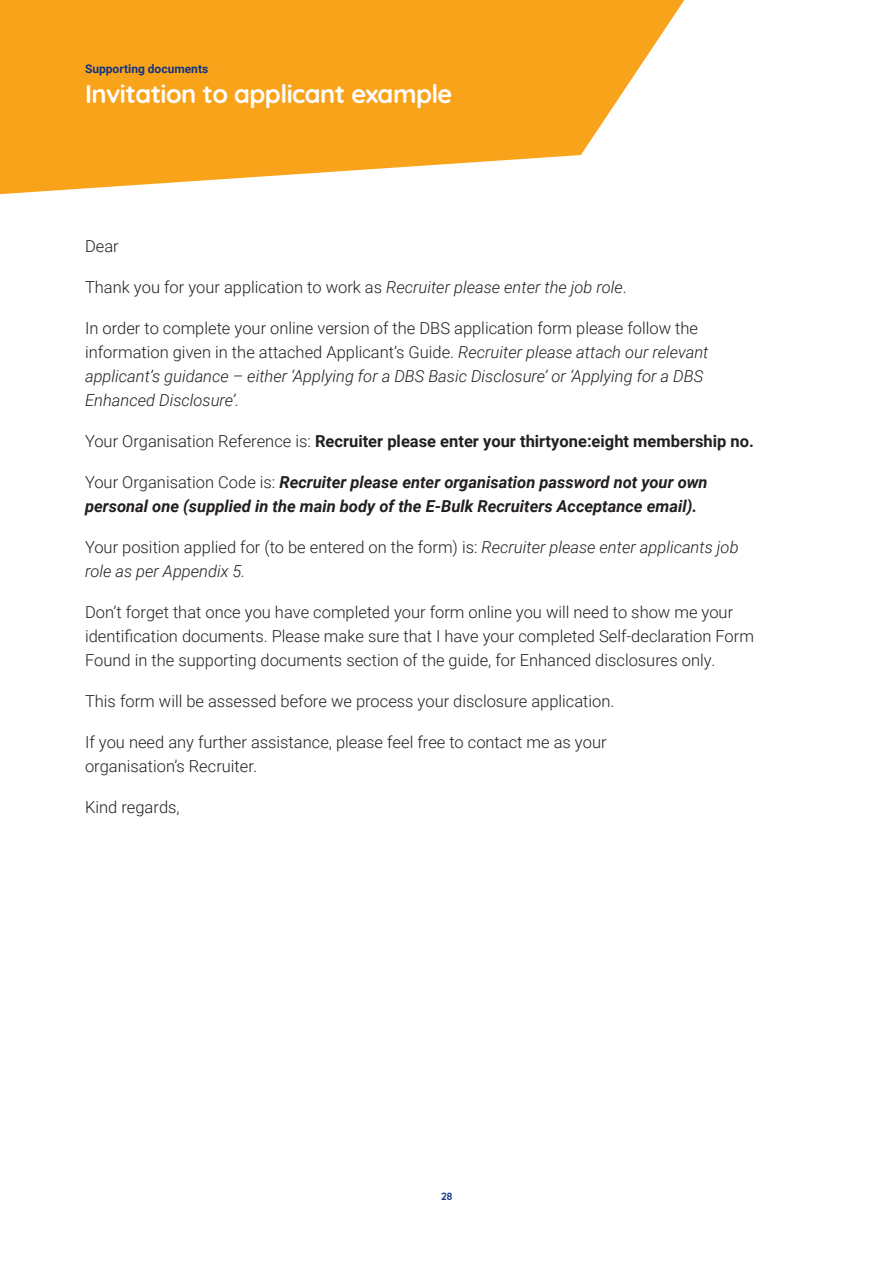
<style>
.page{position:relative;width:893px;height:1263px;background:#fff}
.page>*{position:absolute;margin:0;border:0;box-sizing:border-box;transform-origin:0 0}
.t1{font:700 25.5px "Quicksand";letter-spacing:-.02em;color:#fff}
.t2{font:300 16.5px/24px "Roboto";color:#231f20}
.t3{font:italic 300 16.5px/24px "Roboto";color:#231f20}
.t4{font:italic 700 16.5px/24px "Roboto";color:#231f20}
.t5{font:700 16.5px "Roboto";color:#231f20}
.t6{font:700 12px "Roboto";color:#11367e}
.t7{font:700 10.5px "Quicksand";color:#11367e}
.s1{font-style:italic}
.s2{font-style:normal}
.s3{font-weight:300}
.s4{font-weight:300;font-style:normal}
</style>
<div class="page">
<svg style="left:0;top:0;width:684px;height:194px;fill:#f9a31b"></svg>
<p class="t6" style="left:85px;top:60px;width:125px">Supporting documents</p>
<h1 class="t1" style="left:85px;top:73px;width:369px">Invitation to applicant example</h1>
<p class="t2" style="left:85px;top:234px;width:35px">Dear</p>
<p class="t2" style="left:85px;top:275px;width:541px">Thank you for your application to work as <span class="s1">Recruiter please enter the job role</span>.</p>
<p class="t3" style="left:85px;top:316px;width:625px"><span class="s2">In order to complete your online version of the DBS application form please follow the information given in the attached Applicant’s Guide.</span> Recruiter please attach our relevant applicant’s guidance – either ‘Applying for a DBS Basic Disclosure’ or ‘Applying for a DBS Enhanced Disclosure’.</p>
<p class="t5" style="left:85px;top:430px;width:670px"><span class="s3">Your Organisation Reference is:</span> Recruiter please enter your thirtyone:eight membership no.</p>
<p class="t4" style="left:85px;top:470px;width:624px"><span class="s4">Your Organisation Code is:</span> Recruiter please enter organisation password not your own personal one (supplied in the main body of the E-Bulk Recruiters Acceptance email).</p>
<p class="t3" style="left:85px;top:535px;width:655px"><span class="s2">Your position applied for (to be entered on the form) is:</span> Recruiter please enter applicants job role as per Appendix 5.</p>
<p class="t2" style="left:85px;top:600px;width:670px">Don’t forget that once you have completed your form online you will need to show me your identification documents. Please make sure that I have your completed Self-declaration Form<br>Found in the supporting documents section of the guide, for Enhanced disclosures only.</p>
<p class="t2" style="left:85px;top:689px;width:528px">This form will be assessed before we process your disclosure application.</p>
<p class="t2" style="left:85px;top:730px;width:523px">If you need any further assistance, please feel free to contact me as your organisation’s Recruiter.</p>
<p class="t2" style="left:85px;top:795px;width:96px">Kind regards,</p>
<p class="t7" style="left:441px;top:1188px;width:13px">28</p>
</div>
